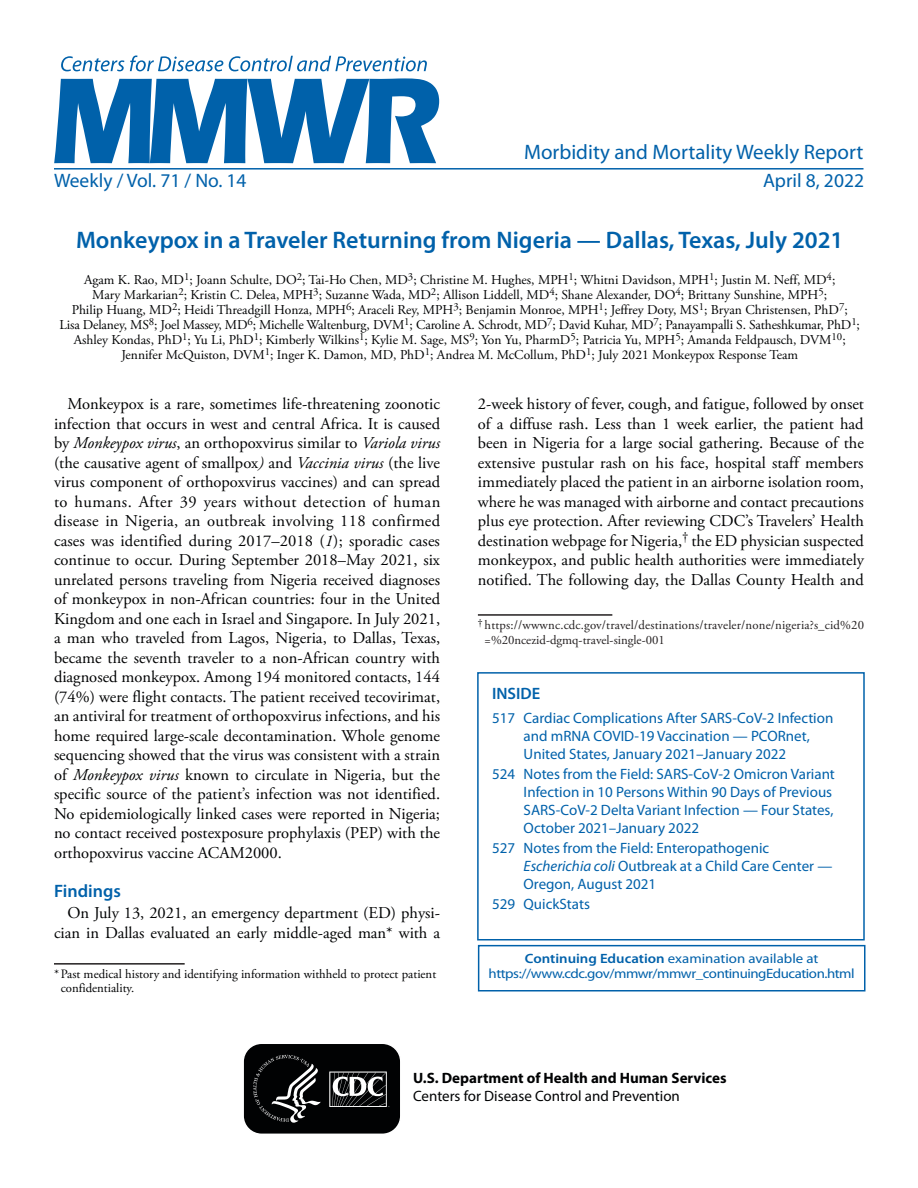
<style>
.page{position:relative;width:918px;height:1188px;background:#fff}
.page>*{position:absolute;margin:0;border:0;box-sizing:border-box;transform-origin:0 0}
.Report_Title{font:600 24px "Myriad Pro";color:#0061aa}
.t1{font:21px "Myriad Pro";color:#0061aa}
.cover_date_vol{font:19.5px "Myriad Pro";color:#0061aa}
.Heading_1{font:600 18px "Myriad Pro";color:#0061aa}
.Paragraph{font:16.5px/19.5px "Adobe Garamond Pro";color:#010203;text-align:justify}
.inside{font:600 16.5px "Myriad Pro";color:#0061aa}
.t2{font:15px/18px "Myriad Pro";color:#0061aa}
.t3{font:700 15px/18px "Myriad Pro";color:#010203}
.Author_Names{font:13.5px/15px "Adobe Garamond Pro";color:#010203;text-align:center}
.CE_box_-_normal_9pt{font:13.5px/15px "Myriad Pro";letter-spacing:-.03em;color:#0061aa;text-align:center;scale:1.1 1}
.Footnote{font:12.75px/14.2px "Adobe Garamond Pro";letter-spacing:.015em;color:#231f20}
.Footnote-2{font:12.75px/14.2px "Adobe Garamond Pro";color:#010203}
.s1{font-style:italic}
.s2{font-weight:600}
.s3{font-weight:400}
</style>
<div class="page">
<hr style="left:54px;top:168px;width:810px;height:2px;background:#0061aa">
<svg style="left:54px;top:78px;width:385px;height:85px"></svg>
<svg style="left:61px;top:56px;width:366px;height:15px"></svg>
<hr style="left:54px;top:963px;width:131px;height:2px;background:#231f20">
<hr style="left:478px;top:614px;width:134px;height:2px;background:#231f20">
<div style="left:477px;top:672px;width:388px;height:268px;border:2px solid #0061aa"></div>
<div style="left:478px;top:945px;width:388px;height:47px;border:2px solid #0061aa"></div>
<svg style="left:243px;top:1045px;width:157px;height:89px;background:#222324"></svg>
<p class="t1" style="left:524px;top:139px;width:341px">Morbidity and Mortality Weekly Report</p>
<p class="cover_date_vol" style="left:54px;top:170px;width:194px">Weekly / Vol. 71 / No. 14</p>
<p class="cover_date_vol" style="left:763px;top:170px;width:102px">April 8, 2022</p>
<h1 class="Report_Title" style="left:76px;top:226px;width:769px">Monkeypox in a Traveler Returning from Nigeria — Dallas, Texas, July 2021</h1>
<p class="Author_Names" style="left:59px;top:273px;width:802px">Agam K. Rao, MD<sup>1</sup>; Joann Schulte, DO<sup>2</sup>; Tai-Ho Chen, MD<sup>3</sup>; Christine M. Hughes, MPH<sup>1</sup>; Whitni Davidson, MPH<sup>1</sup>; Justin M. Neff, MD<sup>4</sup>;<br>Mary Markarian<sup>2</sup>; Kristin C. Delea, MPH<sup>3</sup>; Suzanne Wada, MD<sup>2</sup>; Allison Liddell, MD<sup>4</sup>; Shane Alexander, DO<sup>4</sup>; Brittany Sunshine, MPH<sup>5</sup>;<br>Philip Huang, MD<sup>2</sup>; Heidi Threadgill Honza, MPH<sup>6</sup>; Araceli Rey, MPH<sup>3</sup>; Benjamin Monroe, MPH<sup>1</sup>; Jeffrey Doty, MS<sup>1</sup>; Bryan Christensen, PhD<sup>7</sup>;<br>Lisa Delaney, MS<sup>8</sup>; Joel Massey, MD<sup>6</sup>; Michelle Waltenburg, DVM<sup>1</sup>; Caroline A. Schrodt, MD<sup>7</sup>; David Kuhar, MD<sup>7</sup>; Panayampalli S. Satheshkumar, PhD<sup>1</sup>; Ashley Kondas, PhD<sup>1</sup>; Yu Li, PhD<sup>1</sup>; Kimberly Wilkins<sup>1</sup>; Kylie M. Sage, MS<sup>9</sup>; Yon Yu, PharmD<sup>5</sup>; Patricia Yu, MPH<sup>5</sup>; Amanda Feldpausch, DVM<sup>10</sup>; Jennifer McQuiston, DVM<sup>1</sup>; Inger K. Damon, MD, PhD<sup>1</sup>; Andrea M. McCollum, PhD<sup>1</sup>; July 2021 Monkeypox Response Team</p>
<p class="Paragraph" style="left:54px;top:395px;width:388px;text-indent:13px">Monkeypox is a rare, sometimes life-threatening zoonotic infection that occurs in west and central Africa. It is caused by <span class="s1">Monkeypox virus</span>, an orthopoxvirus similar to <span class="s1">Variola virus </span>(the causative agent of smallpox<span class="s1">)</span> and <span class="s1">Vaccinia virus</span> (the live virus component of orthopoxvirus vaccines) and can spread to humans. After 39 years without detection of human disease in Nigeria, an outbreak involving 118 confirmed cases was identified during 2017–2018 (<span class="s1">1</span>); sporadic cases continue to occur. During September 2018–May 2021, six unrelated persons traveling from Nigeria received diagnoses of monkeypox in non-African countries: four in the United Kingdom and one each in Israel and Singapore. In July 2021, a man who traveled from Lagos, Nigeria, to Dallas, Texas, became the seventh traveler to a non-African country with diagnosed monkeypox. Among 194 monitored contacts, 144 (74%) were flight contacts. The patient received tecovirimat, an antiviral for treatment of orthopoxvirus infections, and his home required large-scale decontamination. Whole genome sequencing showed that the virus was consistent with a strain of <span class="s1">Monkeypox virus</span> known to circulate in Nigeria, but the specific source of the patient’s infection was not identified.<br>No epidemiologically linked cases were reported in Nigeria; no contact received postexposure prophylaxis (PEP) with the orthopoxvirus vaccine ACAM2000.</p>
<h1 class="Heading_1" style="left:54px;top:881px;width:68px">Findings</h1>
<p class="Paragraph" style="left:54px;top:904px;width:388px;text-align:right">On July 13, 2021, an emergency department (ED) physi&shy;cian in Dallas evaluated an early middle-aged man* with a</p>
<p class="Footnote-2" style="left:61px;top:968px;width:377px;text-indent:-7px">*Past medical history and identifying information withheld to protect patient confidentiality.</p>
<p class="Paragraph" style="left:478px;top:395px;width:388px">2-week history of fever, cough, and fatigue, followed by onset of a diffuse rash. Less than 1 week earlier, the patient had been in Nigeria for a large social gathering. Because of the extensive pustular rash on his face, hospital staff members immediately placed the patient in an airborne isolation room, where he was managed with airborne and contact precautions plus eye protection. After reviewing CDC’s Travelers’ Health destination webpage for Nigeria,<sup>†</sup> the ED physician suspected monkeypox, and public health authorities were immediately notified. The following day, the Dallas County Health and</p>
<p class="Footnote" style="left:485px;top:619px;width:381px;text-indent:-7px"><sup>†</sup> https://wwwnc.cdc.gov/travel/destinations/traveler/none/nigeria?s_cid%20 =%20ncezid-dgmq-travel-single-001</p>
<h1 class="inside" style="left:492px;top:685px;width:50px">INSIDE</h1>
<p class="t2" style="left:524px;top:709px;width:311px;text-indent:-32px">517 Cardiac Complications After SARS-CoV-2 Infection and mRNA COVID-19 Vaccination — PCORnet,<br>United States, January 2021–January 2022</p>
<p class="t2" style="left:524px;top:765px;width:313px;text-indent:-31px">524 Notes from the Field: SARS-CoV-2 Omicron Variant Infection in 10 Persons Within 90 Days of Previous SARS-CoV-2 Delta Variant Infection — Four States, October 2021–January 2022</p>
<p class="t2" style="left:524px;top:839px;width:310px;text-indent:-31px">527 Notes from the Field: Enteropathogenic<br><span class="s1">Escherichia coli</span> Outbreak at a Child Care Center —<br>Oregon, August 2021</p>
<p class="t2" style="left:492px;top:896px;width:99px">529 QuickStats</p>
<p class="CE_box_-_normal_9pt" style="left:489px;top:952px;width:334px"><span class="s2">Continuing Education</span> examination available at https://www.cdc.gov/mmwr/mmwr_continuingEducation.html</p>
<p class="t3" style="left:413px;top:1069px;width:315px">U.S. Department of Health and Human Services<br><span class="s3">Centers for Disease Control and Prevention</span></p>
</div>
